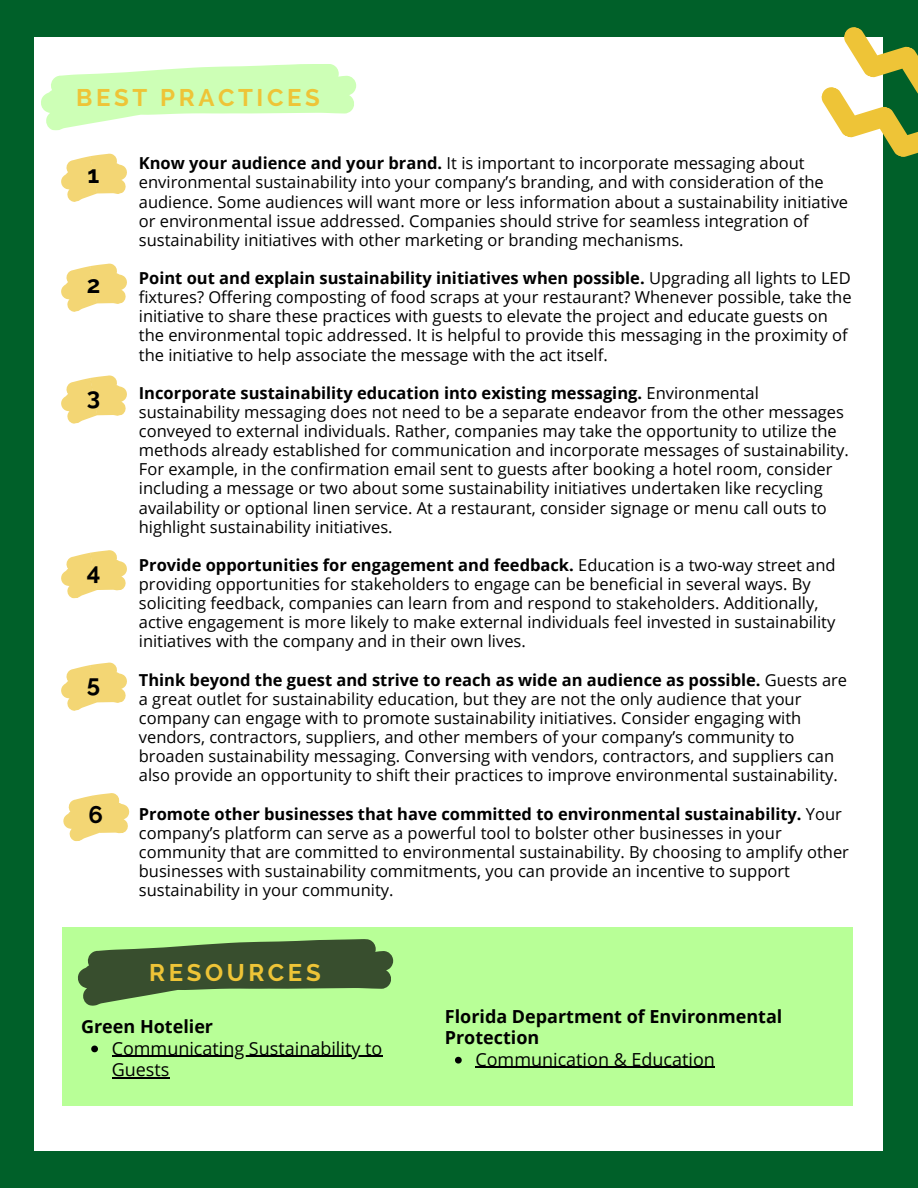
<style>
.page{position:relative;width:918px;height:1188px;background:#006029}
.page>*{position:absolute;margin:0;border:0;box-sizing:border-box;transform-origin:0 0}
.t1{font:700 24px "Raleway";letter-spacing:.15em;color:#eec437}
.t2{font:700 24px "Raleway";color:#000}
.t3{font:18px/21.3px "Open Sans";color:#000}
.t4{font:700 18px/21.3px "Open Sans";color:#000}
.t5{font:16.5px/19.2px "Open Sans";color:#000}
.s1{font-weight:700}
</style>
<div class="page">
<div style="left:35px;top:37px;width:848px;height:1114px;background:#fff"></div>
<svg style="left:821px;top:27px;width:97px;height:130px"></svg>
<svg style="left:41px;top:64px;width:316px;height:67px"></svg>
<svg style="left:61px;top:153px;width:66px;height:49px"></svg>
<svg style="left:61px;top:263px;width:66px;height:49px"></svg>
<svg style="left:61px;top:375px;width:66px;height:49px"></svg>
<svg style="left:61px;top:550px;width:66px;height:49px"></svg>
<svg style="left:61px;top:662px;width:66px;height:49px"></svg>
<div style="left:62px;top:927px;width:791px;height:179px;background:#b8ff97"></div>
<svg style="left:78px;top:939px;width:316px;height:67px"></svg>
<svg style="left:91px;top:1046px;width:7px;height:6px"></svg>
<hr style="left:112px;top:1056px;width:271px;height:1px;background:#000">
<hr style="left:112px;top:1077px;width:57px;height:1px;background:#000">
<svg style="left:455px;top:1057px;width:7px;height:7px"></svg>
<hr style="left:475px;top:1067px;width:240px;height:1px;background:#000">
<svg style="left:63px;top:793px;width:67px;height:49px"></svg>
<h1 class="t1" style="left:76px;top:83px;width:245px">BEST PRACTICES</h1>
<h1 class="t2" style="left:88px;top:161px;width:13px">1</h1>
<h1 class="t2" style="left:87px;top:270px;width:15px">2</h1>
<h1 class="t2" style="left:87px;top:382px;width:15px">3</h1>
<h1 class="t2" style="left:87px;top:557px;width:15px">4</h1>
<h1 class="t2" style="left:87px;top:669px;width:15px">5</h1>
<h1 class="t2" style="left:89px;top:800px;width:16px">6</h1>
<p class="t5" style="left:139px;top:153px;width:711px"><span class="s1">Know your audience and your brand.</span> It is important to incorporate messaging about environmental sustainability into your company’s branding, and with consideration of the audience. Some audiences will want more or less information about a sustainability initiative or environmental issue addressed. Companies should strive for seamless integration of sustainability initiatives with other marketing or branding mechanisms.</p>
<p class="t5" style="left:139px;top:268px;width:714px"><span class="s1">Point out and explain sustainability initiatives when possible.</span> Upgrading all lights to LED fixtures? Offering composting of food scraps at your restaurant? Whenever possible, take the initiative to share these practices with guests to elevate the project and educate guests on the environmental topic addressed. It is helpful to provide this messaging in the proximity of the initiative to help associate the message with the act itself.</p>
<p class="t5" style="left:139px;top:383px;width:711px"><span class="s1">Incorporate sustainability education into existing messaging.</span> Environmental sustainability messaging does not need to be a separate endeavor from the other messages conveyed to external individuals. Rather, companies may take the opportunity to utilize the methods already established for communication and incorporate messages of sustainability.<br>For example, in the confirmation email sent to guests after booking a hotel room, consider including a message or two about some sustainability initiatives undertaken like recycling availability or optional linen service. At a restaurant, consider signage or menu call outs to highlight sustainability initiatives.</p>
<p class="t5" style="left:139px;top:555px;width:698px"><span class="s1">Provide opportunities for engagement and feedback.</span> Education is a two-way street and providing opportunities for stakeholders to engage can be beneficial in several ways. By soliciting feedback, companies can learn from and respond to stakeholders. Additionally, active engagement is more likely to make external individuals feel invested in sustainability initiatives with the company and in their own lives.</p>
<p class="t5" style="left:139px;top:670px;width:710px"><span class="s1">Think beyond the guest and strive to reach as wide an audience as possible.</span> Guests are a great outlet for sustainability education, but they are not the only audience that your company can engage with to promote sustainability initiatives. Consider engaging with vendors, contractors, suppliers, and other members of your company’s community to broaden sustainability messaging. Conversing with vendors, contractors, and suppliers can also provide an opportunity to shift their practices to improve environmental sustainability.</p>
<p class="t5" style="left:139px;top:804px;width:712px"><span class="s1">Promote other businesses that have committed to environmental sustainability.</span> Your company’s platform can serve as a powerful tool to bolster other businesses in your community that are committed to environmental sustainability. By choosing to amplify other businesses with sustainability commitments, you can provide an incentive to support sustainability in your community.</p>
<h1 class="t1" style="left:149px;top:958px;width:173px">RESOURCES</h1>
<p class="t4" style="left:81px;top:1016px;width:134px">Green Hotelier</p>
<p class="t3" style="left:112px;top:1037px;width:272px">Communicating Sustainability to<br>Guests</p>
<p class="t4" style="left:445px;top:1005px;width:339px">Florida Department of Environmental<br>Protection</p>
<p class="t3" style="left:475px;top:1048px;width:241px">Communication &amp; Education</p>
</div>
